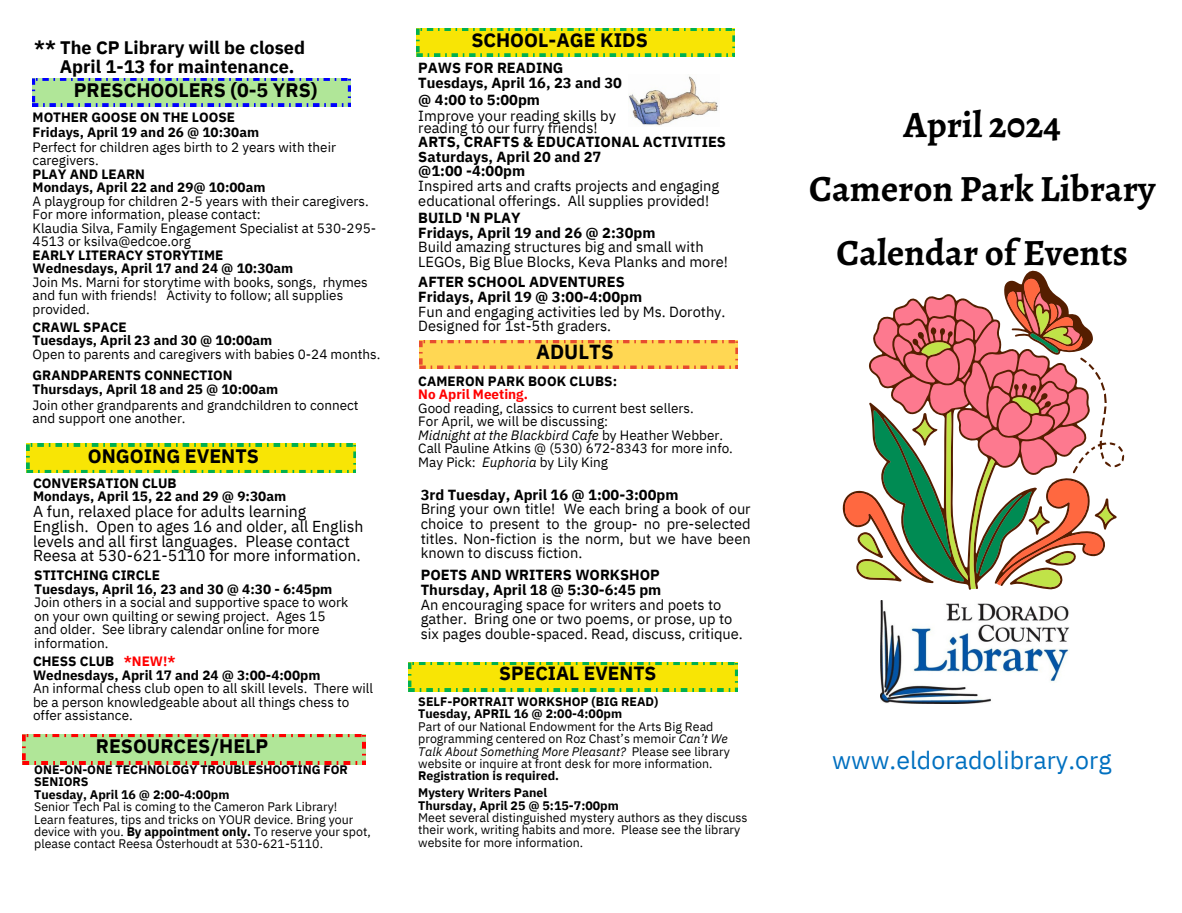
<style>
.page{position:relative;width:1182px;height:913px;background:#fff}
.page>*{position:absolute;margin:0;border:0;box-sizing:border-box;transform-origin:0 0}
.t1{font:700 37.12px/64.1px "Alegreya";color:#000;text-align:center}
.t2{font:24.97px "IBM Plex Sans";letter-spacing:.005em;color:#0070c0}
.t3{font:700 20.25px "IBM Plex Sans";color:#000}
.t4{font:700 19.57px "IBM Plex Sans";color:#000}
.t5{font:700 19.12px "IBM Plex Sans";color:#000}
.t6{font:700 18px/18px "IBM Plex Sans";color:#000}
.t7{font:15.75px/14.6px "IBM Plex Sans";color:#000}
.t8{font:14.62px/14.6px "IBM Plex Sans";color:#000}
.t9{font:700 14.62px/14.6px "IBM Plex Sans";color:#000}
.t10{font:13.5px/13.5px "IBM Plex Sans";color:#000}
.t11{font:700 13.5px/13.5px "IBM Plex Sans";color:#000}
.t12{font:italic 13.5px "IBM Plex Sans";color:#000}
.t13{font:700 13.5px "IBM Plex Sans";color:#f00}
.t14{font:12.38px/12.4px "IBM Plex Sans";color:#000}
.t15{font:700 12.38px/12.4px "IBM Plex Sans";color:#000}
.s1{color:#f00}
.s2{font-weight:700}
.s3{font-style:normal}
.s4{font-style:italic}
</style>
<div class="page">
<img style="left:880px;top:601px;width:189px;height:103px">
<svg style="left:416px;top:28px;width:319px;height:29px;background:#dbde0d"></svg>
<img style="left:628px;top:76px;width:90px;height:50px">
<svg style="left:22px;top:734px;width:344px;height:31px;background:#b9cb86"></svg>
<svg style="left:419px;top:340px;width:319px;height:29px;background:#fcc64e"></svg>
<svg style="left:32px;top:78px;width:319px;height:29px;background:#9bcba3"></svg>
<svg style="left:408px;top:662px;width:330px;height:30px;background:#dbde0d"></svg>
<svg style="left:26px;top:443px;width:330px;height:30px;background:#dbde0d"></svg>
<svg style="left:843px;top:278px;width:220px;height:293px"></svg>
<svg style="left:857px;top:301px;width:256px;height:288px"></svg>
<p class="t6" style="left:60px;top:39px;width:247px;text-indent:-26px">** The CP Library will be closed<br>April 1-13 for maintenance.</p>
<p class="t4" style="left:74px;top:77px;width:245px">PRESCHOOLERS (0-5 YRS)</p>
<p class="t11" style="left:33px;top:111px;width:204px">MOTHER GOOSE ON THE LOOSE</p>
<p class="t11" style="left:33px;top:125px;width:228px">Fridays, April 19 and 26 @ 10:30am</p>
<p class="t10" style="left:33px;top:140px;width:305px">Perfect for children ages birth to 2 years with their caregivers.</p>
<p class="t11" style="left:33px;top:167px;width:114px">PLAY AND LEARN</p>
<p class="t11" style="left:33px;top:180px;width:234px">Mondays, April 22 and 29@ 10:00am</p>
<p class="t10" style="left:33px;top:194px;width:337px">A playgroup for children 2-5 years with their caregivers.<br>For more information, please contact:</p>
<p class="t10" style="left:33px;top:221px;width:345px">Klaudia Silva, Family Engagement Specialist at 530-295-<br>4513 or ksilva@edcoe.org</p>
<h6 class="t11" style="left:33px;top:248px;width:192px">EARLY LITERACY STORYTIME</h6>
<p class="t11" style="left:33px;top:261px;width:262px">Wednesdays, April 17 and 24 @ 10:30am</p>
<p class="t10" style="left:33px;top:275px;width:337px">Join Ms. Marni for storytime with books, songs, rhymes and fun with friends! Activity to follow; all supplies provided.</p>
<h3 class="t11" style="left:33px;top:320px;width:96px">CRAWL SPACE</h3>
<p class="t11" style="left:33px;top:333px;width:241px">Tuesdays, April 23 and 30 @ 10:00am</p>
<p class="t10" style="left:33px;top:347px;width:349px">Open to parents and caregivers with babies 0-24 months.</p>
<h3 class="t11" style="left:33px;top:368px;width:247px">GRANDPARENTS CONNECTION<br>Thursdays, April 18 and 25 @ 10:00am</h3>
<h5 class="t10" style="left:33px;top:398px;width:327px">Join other grandparents and grandchildren to connect and support one another.</h5>
<p class="t4" style="left:88px;top:443px;width:173px">ONGOING EVENTS</p>
<h3 class="t11" style="left:33px;top:476px;width:255px">CONVERSATION CLUB<br>Mondays, April 15, 22 and 29 @ 9:30am</h3>
<h3 class="t7" style="left:33px;top:504px;width:332px">A fun, relaxed place for adults learning English. Open to ages 16 and older, all English levels and all first languages. Please contact Reesa at 530-621-5110 for more information.</h3>
<p class="t11" style="left:34px;top:568px;width:127px">STITCHING CIRCLE</p>
<p class="t11" style="left:34px;top:582px;width:300px">Tuesdays, April 16, 23 and 30 @ 4:30 - 6:45pm</p>
<h3 class="t10" style="left:34px;top:595px;width:315px">Join others in a social and supportive space to work on your own quilting or sewing project. Ages 15 and older. See library calendar online for more information.</h3>
<p class="t11" style="left:33px;top:654px;width:144px">CHESS CLUB <span class="s1">*NEW!*</span></p>
<h3 class="t11" style="left:33px;top:668px;width:289px">Wednesdays, April 17 and 24 @ 3:00-4:00pm</h3>
<p class="t10" style="left:33px;top:681px;width:342px">An informal chess club open to all skill levels. There will be a person knowledgeable about all things chess to offer assistance.</p>
<p class="t4" style="left:96px;top:733px;width:174px">RESOURCES/HELP</p>
<p class="t15" style="left:34px;top:763px;width:315px">ONE-ON-ONE TECHNOLOGY TROUBLESHOOTING FOR<br>SENIORS</p>
<p class="t15" style="left:34px;top:788px;width:197px">Tuesday, April 16 @ 2:00-4:00pm</p>
<p class="t14" style="left:34px;top:800px;width:338px">Senior Tech Pal is coming to the Cameron Park Library!<br>Learn features, tips and tricks on YOUR device. Bring your device with you. <span class="s2">By appointment only.</span> To reserve your spot, please contact Reesa Osterhoudt at 530-621-5110.</p>
<h5 class="t4" style="left:471px;top:27px;width:178px">SCHOOL-AGE KIDS</h5>
<p class="t9" style="left:418px;top:60px;width:205px">PAWS FOR READING<br>Tuesdays, April 16, 23 and 30</p>
<p class="t8" style="left:418px;top:92px;width:199px;line-height:15.8px"><span class="s2">@ 4:00 to 5:00pm<br></span>Improve your reading skills by</p>
<p class="t8" style="left:418px;top:120px;width:181px">reading to our furry friends!</p>
<p class="t8" style="left:418px;top:134px;width:309px"><span class="s2">ARTS, CRAFTS &amp; EDUCATIONAL ACTIVITIES Saturdays, April 20 and 27<br>@1:00 -4:00pm<br></span>Inspired arts and crafts projects and engaging educational offerings. All supplies provided!</p>
<p class="t8" style="left:418px;top:210px;width:311px"><span class="s2">BUILD 'N PLAY<br>Fridays, April 19 and 26 @ 2:30pm<br></span>Build amazing structures big and small with LEGOs, Big Blue Blocks, Keva Planks and more!</p>
<p class="t8" style="left:418px;top:275px;width:309px"><span class="s2">AFTER SCHOOL ADVENTURES<br>Fridays, April 19 @ 3:00-4:00pm<br></span>Fun and engaging activities led by Ms. Dorothy.<br>Designed for 1st-5th graders.</p>
<h5 class="t3" style="left:536px;top:338px;width:79px">ADULTS</h5>
<h3 class="t11" style="left:418px;top:374px;width:200px">CAMERON PARK BOOK CLUBS:</h3>
<p class="t13" style="left:418px;top:386px;width:111px">No April Meeting.</p>
<p class="t10" style="left:418px;top:401px;width:277px">Good reading, classics to current best sellers.</p>
<p class="t10" style="left:418px;top:415px;width:191px">For April, we will be discussing:</p>
<p class="t12" style="left:418px;top:426px;width:306px">Midnight at the Blackbird Cafe <span class="s3">by Heather Webber.</span></p>
<p class="t10" style="left:418px;top:442px;width:316px">Call Pauline Atkins @ (530) 672-8343 for more info.</p>
<p class="t10" style="left:418px;top:455px;width:191px">May Pick: <span class="s4">Euphoria</span> by Lily King</p>
<p class="t8" style="left:420px;top:487px;width:331px"><span class="s2">3rd Tuesday, April 16 @ 1:00-3:00pm<br></span>Bring your own title! We each bring a book of our choice to present to the group- no pre-selected titles. Non-fiction is the norm, but we have been known to discuss fiction.</p>
<p class="t8" style="left:420px;top:567px;width:323px"><span class="s2">POETS AND WRITERS WORKSHOP<br>Thursday, April 18 @ 5:30-6:45 pm<br></span>An encouraging space for writers and poets to gather. Bring one or two poems, or prose, up to six pages double-spaced. Read, discuss, critique.</p>
<p class="t5" style="left:499px;top:660px;width:159px">SPECIAL EVENTS</p>
<p class="t15" style="left:418px;top:695px;width:241px">SELF-PORTRAIT WORKSHOP (BIG READ)</p>
<p class="t15" style="left:418px;top:708px;width:205px">Tuesday, APRIL 16 @ 2:00-4:00pm</p>
<h5 class="t14" style="left:418px;top:720px;width:313px">Part of our National Endowment for the Arts Big Read programming centered on Roz Chast’s memoir <span class="s4">Can’t We Talk About Something More Pleasant?</span> Please see library website or inquire at front desk for more information.<br><span class="s2">Registration is required.</span></h5>
<p class="t15" style="left:418px;top:786px;width:130px">Mystery Writers Panel</p>
<p class="t15" style="left:418px;top:799px;width:202px">Thursday, April 25 @ 5:15-7:00pm</p>
<p class="t14" style="left:418px;top:811px;width:331px">Meet several distinguished mystery authors as they discuss their work, writing habits and more. Please see the library website for more information.</p>
<h5 class="t1" style="left:809px;top:92px;width:348px">April 2024<br>Cameron Park Library<br>Calendar of Events</h5>
<h5 class="t2" style="left:831px;top:744px;width:281px">www.eldoradolibrary.org</h5>
</div>
